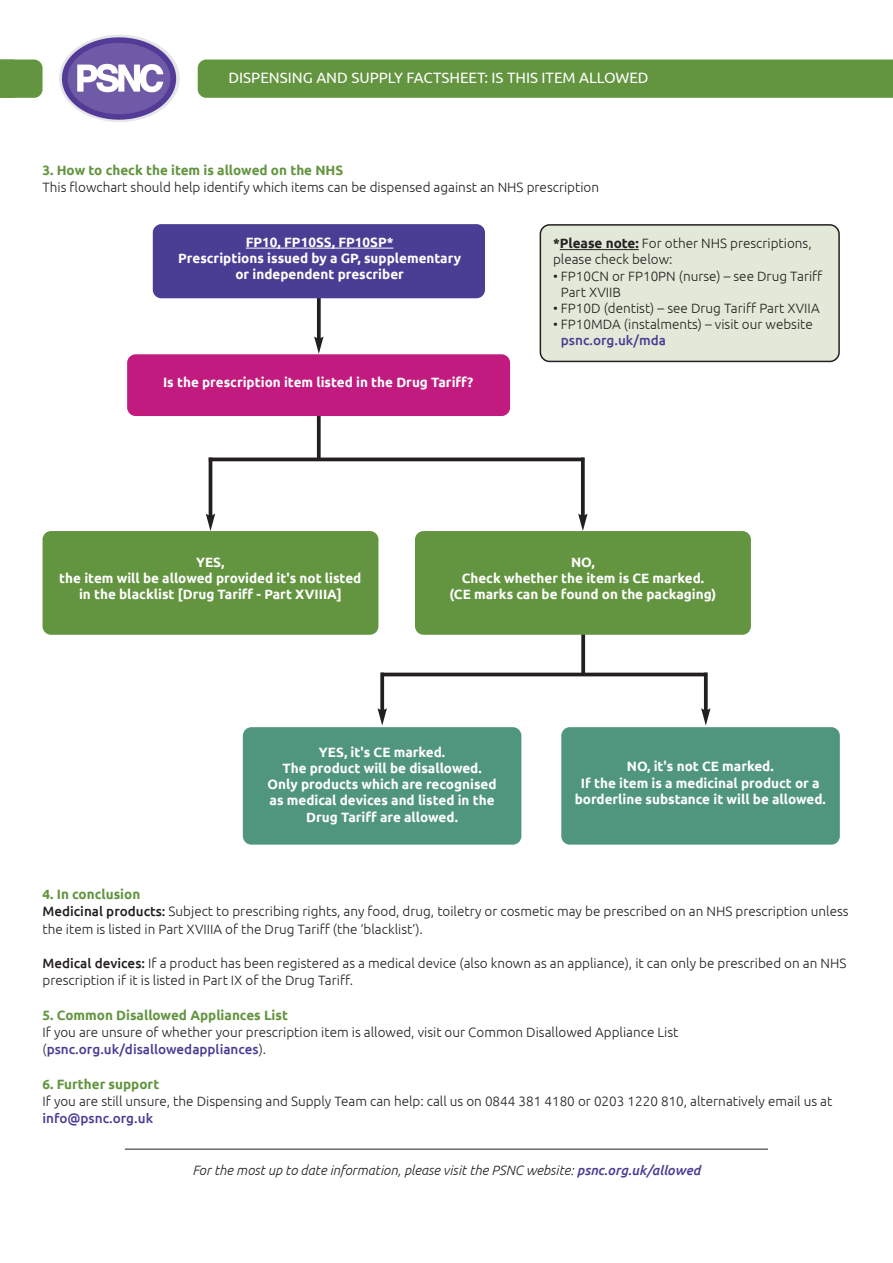
<style>
.page{position:relative;width:893px;height:1263px;background:#fff}
.page>*{position:absolute;margin:0;border:0;box-sizing:border-box;transform-origin:0 0}
.t1{font:15px "Ubuntu";color:#fff}
.t2{font:300 13.5px/17.2px "Ubuntu";color:#231f20}
.t3{font:700 13.5px/16.2px "Ubuntu";color:#fff;text-align:center}
.t4{font:700 13.5px "Ubuntu";color:#63943f}
.t5{font:italic 300 13.5px "Ubuntu";color:#231f20}
.t6{font:500 13.5px "Ubuntu";color:#4a3e94}
.s1{font-weight:700}
.s2{font-weight:700;color:#63943f}
.s3{font-weight:500}
.s4{font-weight:500;color:#4a3e94}
</style>
<div class="page">
<svg style="left:581px;top:635px;width:4px;height:38px"></svg>
<svg style="left:317px;top:416px;width:4px;height:41px"></svg>
<svg style="left:317px;top:298px;width:4px;height:39px"></svg>
<svg style="left:314px;top:337px;width:9px;height:17px"></svg>
<div style="left:43px;top:531px;width:335px;height:104px;background:#63943f;border-radius:9px"></div>
<div style="left:415px;top:531px;width:336px;height:104px;background:#63943f;border-radius:9px"></div>
<div style="left:243px;top:727px;width:278px;height:118px;background:#50967e;border-radius:9px"></div>
<div style="left:561px;top:727px;width:279px;height:118px;background:#50967e;border-radius:9px"></div>
<div style="left:127px;top:354px;width:383px;height:62px;background:#c11b80;border-radius:9px"></div>
<div style="left:153px;top:224px;width:332px;height:74px;background:#4a3e94;border-radius:9px"></div>
<hr style="left:246px;top:248px;width:147px;height:1px;background:#fff">
<div style="left:540px;top:224px;width:300px;height:138px;background:#e3e9d8"></div>
<hr style="left:560px;top:249px;width:79px;height:1px;background:#231f20">
<svg style="left:212px;top:457px;width:369px;height:4px"></svg>
<svg style="left:581px;top:457px;width:4px;height:57px"></svg>
<svg style="left:578px;top:514px;width:9px;height:17px"></svg>
<hr style="left:209px;top:457px;width:3px;height:60px;background:#231f20">
<svg style="left:206px;top:514px;width:9px;height:17px"></svg>
<hr style="left:381px;top:673px;width:326px;height:3px;background:#231f20">
<svg style="left:704px;top:673px;width:4px;height:35px"></svg>
<svg style="left:701px;top:708px;width:9px;height:18px"></svg>
<svg style="left:380px;top:673px;width:4px;height:35px"></svg>
<svg style="left:378px;top:708px;width:9px;height:18px"></svg>
<hr style="left:125px;top:1149px;width:643px;height:1px;background:#231f20">
<div style="left:198px;top:60px;width:695px;height:38px;background:#63943f"></div>
<img style="left:59px;top:37px;width:41px;height:42px">
<div style="left:0;top:60px;width:43px;height:38px;background:#63943f"></div>
<p class="t1" style="left:229px;top:69px;width:422px">DISPENSING AND SUPPLY FACTSHEET: IS THIS ITEM ALLOWED</p>
<p class="t4" style="left:43px;top:162px;width:302px">3. How to check the item is allowed on the NHS</p>
<p class="t2" style="left:43px;top:178px;width:558px">This flowchart should help identify which items can be dispensed against an NHS prescription</p>
<p class="t3" style="left:178px;top:233px;width:284px">FP10, FP10SS, FP10SP*<br>Prescriptions issued by a GP, supplementary or independent prescriber</p>
<p class="t3" style="left:163px;top:374px;width:312px">Is the prescription item listed in the Drug Tariff?</p>
<p class="t2" style="left:553px;top:235px;width:260px;line-height:16.2px"><span class="s1">*Please note:</span> For other NHS prescriptions, please check below:</p>
<p class="t2" style="left:561px;top:267px;width:263px;line-height:16.2px;text-indent:-8px">• FP10CN or FP10PN (nurse) – see Drug Tariff<br>Part XVIIB</p>
<p class="t2" style="left:553px;top:299px;width:268px">• FP10D (dentist) – see Drug Tariff Part XVIIA</p>
<p class="t2" style="left:553px;top:315px;width:261px">• FP10MDA (instalments) – visit our website</p>
<p class="t6" style="left:561px;top:333px;width:107px">psnc.org.uk/mda</p>
<p class="t3" style="left:59px;top:554px;width:304px">YES,<br>the item will be allowed provided it's not listed in the blacklist [Drug Tariff - Part XVIIIA]</p>
<p class="t3" style="left:449px;top:554px;width:269px">NO,<br>Check whether the item is CE marked. (CE marks can be found on the packaging)</p>
<p class="t3" style="left:268px;top:744px;width:230px">YES, it's CE marked.<br>The product will be disallowed.<br>Only products which are recognised as medical devices and listed in the<br>Drug Tariff are allowed.</p>
<p class="t3" style="left:575px;top:758px;width:253px">NO, it's not CE marked.<br>If the item is a medicinal product or a borderline substance it will be allowed.</p>
<p class="t2" style="left:43px;top:885px;width:808px"><span class="s2">4. In conclusion<br></span><span class="s3">Medicinal products:</span> Subject to prescribing rights, any food, drug, toiletry or cosmetic may be prescribed on an NHS prescription unless the item is listed in Part XVIIIA of the Drug Tariff (the ‘blacklist’).</p>
<p class="t2" style="left:43px;top:954px;width:805px"><span class="s3">Medical devices:</span> If a product has been registered as a medical device (also known as an appliance), it can only be prescribed on an NHS prescription if it is listed in Part IX of the Drug Tariff.</p>
<p class="t4" style="left:43px;top:1007px;width:247px">5. Common Disallowed Appliances List</p>
<p class="t2" style="left:43px;top:1023px;width:637px">If you are unsure of whether your prescription item is allowed, visit our Common Disallowed Appliance List (<span class="s4">psnc.org.uk/disallowedappliances</span>).</p>
<p class="t4" style="left:43px;top:1076px;width:118px">6. Further support</p>
<p class="t2" style="left:43px;top:1092px;width:791px">If you are still unsure, the Dispensing and Supply Team can help: call us on 0844 381 4180 or 0203 1220 810, alternatively email us at</p>
<p class="t6" style="left:43px;top:1111px;width:112px">info@psnc.org.uk</p>
<p class="t5" style="left:192px;top:1162px;width:510px">For the most up to date information, please visit the PSNC website: <span class="s4">psnc.org.uk/allowed</span></p>
</div>
